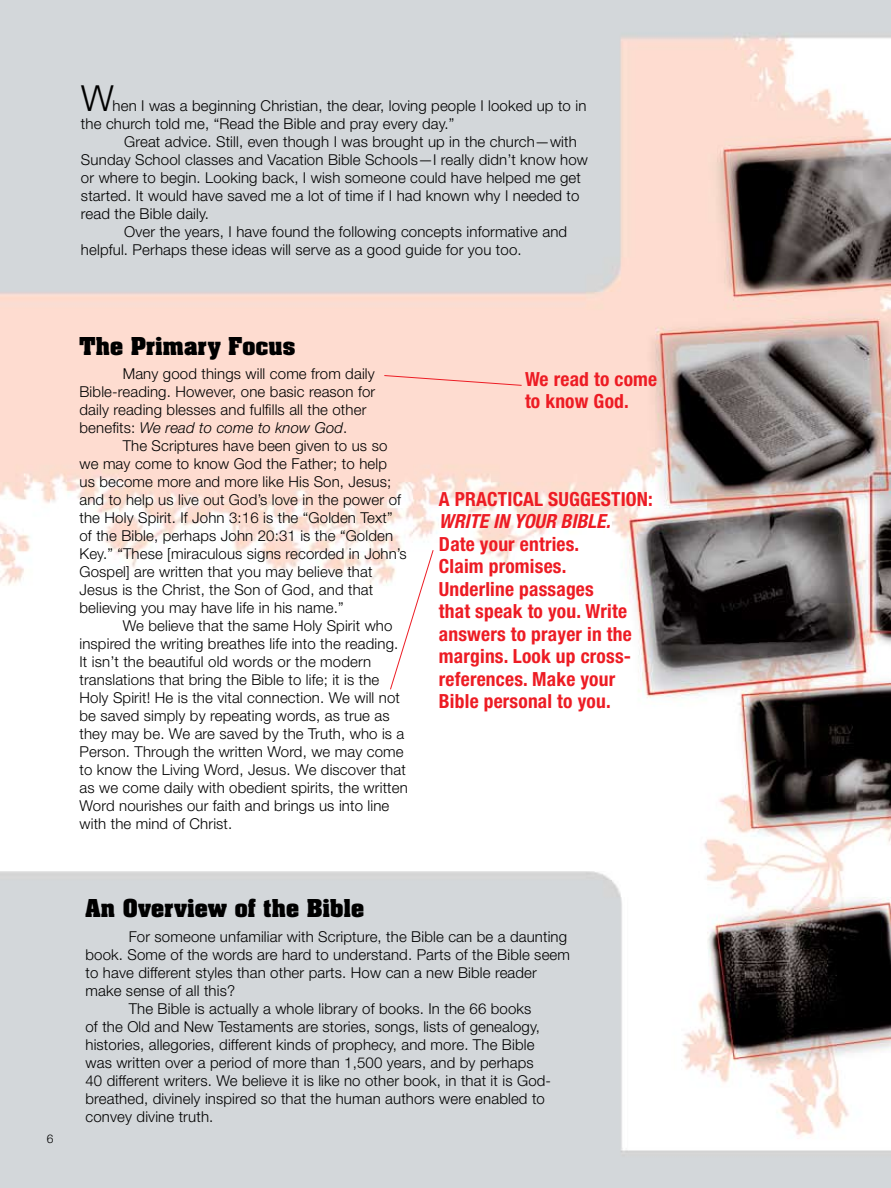
<style>
.page{position:relative;width:891px;height:1188px;background:#fff}
.page>*{position:absolute;margin:0;border:0;box-sizing:border-box;transform-origin:0 0}
.t1{font:300 36px "Helvetica Neue";color:#000}
.t2{font:700 21px "Aachen";letter-spacing:.01em;color:#000}
.t3{font:700 condensed 19.5px/22.5px "Helvetica Neue";letter-spacing:.01em;color:#ed1c24}
.t4{font:italic 700 condensed 19.5px "Helvetica Neue";color:#ed1c24}
.t5{font:300 15px/18px "Helvetica Neue";letter-spacing:.01em;color:#000}
.t6{font:300 12px "Helvetica Neue";color:#000}
.s1{font-style:italic}
</style>
<div class="page">
<img style="left:0;top:0;width:891px;height:1188px">
<svg style="left:384px;top:375px;width:138px;height:11px;background:#fccac0"></svg>
<svg style="left:390px;top:549px;width:44px;height:141px"></svg>
<h1 class="t1" style="left:81px;top:76px;width:34px">W</h1>
<p class="t5" style="left:81px;top:96px;width:507px;text-indent:32px">hen I was a beginning Christian, the dear, loving people I looked up to in the church told me, “Read the Bible and pray every day.”</p>
<p class="t5" style="left:81px;top:132px;width:509px;text-indent:43px">Great advice. Still, even though I was brought up in the church—with Sunday School classes and Vacation Bible Schools—I really didn’t know how or where to begin. Looking back, I wish someone could have helped me get started. It would have saved me a lot of time if I had known why I needed to read the Bible daily.</p>
<p class="t5" style="left:81px;top:222px;width:488px;text-indent:43px">Over the years, I have found the following concepts informative and helpful. Perhaps these ideas will serve as a good guide for you too.</p>
<h2 class="t2" style="left:80px;top:331px;width:217px">The Primary Focus</h2>
<p class="t5" style="left:80px;top:365px;width:297px;text-indent:43px">Many good things will come from daily Bible-reading. However, one basic reason for daily reading blesses and fulfills all the other benefits: <span class="s1">We read to come to know God</span>.</p>
<p class="t5" style="left:80px;top:437px;width:329px;text-indent:43px">The Scriptures have been given to us so we may come to know God the Father; to help<br>us become more and more like His Son, Jesus; and to help us live out God’s love in the power of the Holy Spirit. If John 3:16 is the “Golden Text” of the Bible, perhaps John 20:31 is the “Golden Key.” “These [miraculous signs recorded in John’s Gospel] are written that you may believe that Jesus is the Christ, the Son of God, and that believing you may have life in his name.”</p>
<p class="t5" style="left:80px;top:617px;width:330px;text-indent:43px">We believe that the same Holy Spirit who inspired the writing breathes life into the reading.<br>It isn’t the beautiful old words or the modern translations that bring the Bible to life; it is the Holy Spirit! He is the vital connection. We will not be saved simply by repeating words, as true as they may be. We are saved by the Truth, who is a Person. Through the written Word, we may come to know the Living Word, Jesus. We discover that as we come daily with obedient spirits, the written Word nourishes our faith and brings us into line with the mind of Christ.</p>
<h3 class="t3" style="left:525px;top:367px;width:134px">We read to come to know God.</h3>
<h3 class="t3" style="left:439px;top:487px;width:216px">A Practical Suggestion:</h3>
<h3 class="t4" style="left:439px;top:510px;width:173px">WRITE IN YOUR BIBLE.</h3>
<h3 class="t3" style="left:439px;top:532px;width:194px">Date your entries.<br>Claim promises.<br>Underline passages<br>that speak to you. Write answers to prayer in the margins. Look up cross&shy;references. Make your<br>Bible personal to you.</h3>
<p class="t6" style="left:47px;top:1131px;width:8px">6</p>
<h2 class="t2" style="left:86px;top:893px;width:280px">An Overview of the Bible</h2>
<p class="t5" style="left:129px;top:927px;width:440px">For someone unfamiliar with Scripture, the Bible can be a daunting</p>
<p class="t5" style="left:86px;top:945px;width:486px">book. Some of the words are hard to understand. Parts of the Bible seem</p>
<p class="t5" style="left:86px;top:963px;width:453px">to have different styles than other parts. How can a new Bible reader</p>
<p class="t5" style="left:86px;top:981px;width:151px">make sense of all this?</p>
<p class="t5" style="left:129px;top:999px;width:404px">The Bible is actually a whole library of books. In the 66 books</p>
<p class="t5" style="left:86px;top:1017px;width:456px">of the Old and New Testaments are stories, songs, lists of genealogy,</p>
<p class="t5" style="left:86px;top:1035px;width:450px">histories, allegories, different kinds of prophecy, and more. The Bible</p>
<p class="t5" style="left:86px;top:1053px;width:450px">was written over a period of more than 1,500 years, and by perhaps</p>
<p class="t5" style="left:86px;top:1071px;width:467px">40 different writers. We believe it is like no other book, in that it is God-</p>
<p class="t5" style="left:86px;top:1089px;width:461px">breathed, divinely inspired so that the human authors were enabled to</p>
<p class="t5" style="left:86px;top:1107px;width:129px">convey divine truth.</p>
</div>
